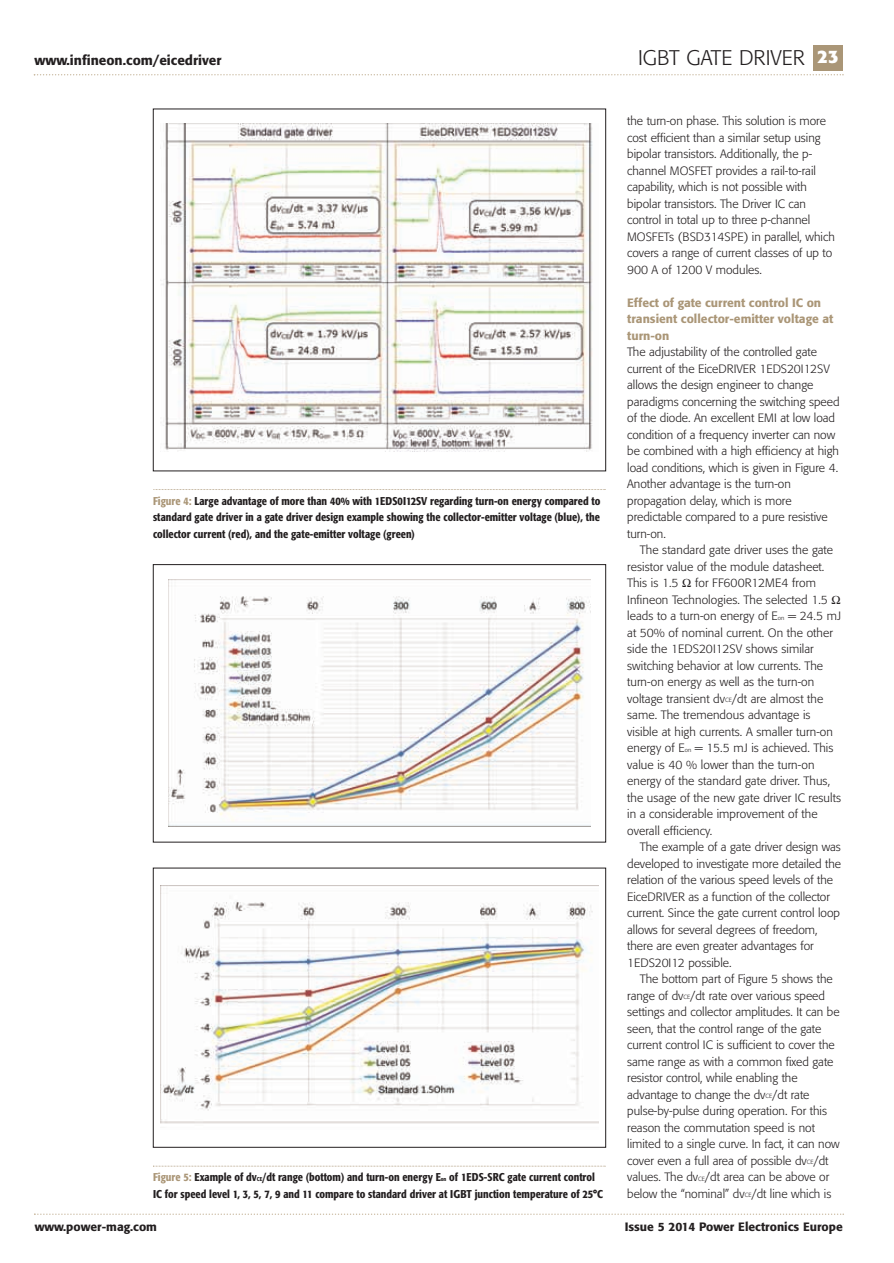
<style>
.page{position:relative;width:894px;height:1263px;background:#fff}
.page>*{position:absolute;margin:0;border:0;box-sizing:border-box;transform-origin:0 0}
.t1{font:300 21px "Formata";color:#231f20}
.t2{font:500 13.5px "Formata";color:#231f20}
.t3{font:300 12px/16.5px "Formata";color:#231f20}
.t4{font:500 12px/16.5px "Formata";color:#aa9677}
.t5{font:500 12px "Formata";color:#231f20}
.t6{font:500 condensed 11.25px/16.5px "Formata";color:#231f20;text-align:justify}
.s1{font-weight:700;font-size:18px;color:#fff}
.s2{color:#aa9677}
.s3{font-size:5.7px}
.s4{font-size:6px}
</style>
<div class="page">
<svg style="left:34px;top:74px;width:809px;height:1px"></svg>
<div style="left:813px;top:45px;width:29px;height:25px;background:#aa9677"></div>
<svg style="left:34px;top:1213px;width:809px;height:2px"></svg>
<img style="left:161px;top:124px;width:432px;height:328px">
<svg style="left:153px;top:489px;width:453px;height:1px"></svg>
<img style="left:168px;top:580px;width:422px;height:247px">
<div style="left:153px;top:564px;width:452px;height:278px;border:1px solid #231f20"></div>
<img style="left:160px;top:886px;width:438px;height:238px">
<svg style="left:153px;top:1166px;width:453px;height:1px"></svg>
<p class="t2" style="left:35px;top:54px;width:188px">www.infineon.com/eicedriver</p>
<h1 class="t1" style="left:638px;top:49px;width:202px">IGBT GATE DRIVER <span class="s1">23</span></h1>
<p class="t6" style="left:153px;top:493px;width:449px"><span class="s2">Figure 4:</span> Large advantage of more than 40% with 1EDS0I12SV regarding turn-on energy compared to standard gate driver in a gate driver design example showing the collector-emitter voltage (blue), the collector current (red), and the gate-emitter voltage (green)</p>
<p class="t6" style="left:153px;top:1170px;width:451px"><span class="s2">Figure 5:</span> Example of dv<span class="s3">CE</span>/dt range (bottom) and turn-on energy E<span class="s3">on</span> of 1EDS-SRC gate current control<br>IC for speed level 1, 3, 5, 7, 9 and 11 compare to standard driver at IGBT junction temperature of 25°C</p>
<p class="t3" style="left:627px;top:114px;width:209px">the turn-on phase. This solution is more cost efficient than a similar setup using bipolar transistors. Additionally, the p&shy;channel MOSFET provides a rail-to-rail capability, which is not possible with bipolar transistors. The Driver IC can control in total up to three p-channel MOSFETs (BSD314SPE) in parallel, which covers a range of current classes of up to 900 A of 1200 V modules.</p>
<p class="t4" style="left:627px;top:295px;width:208px">Effect of gate current control IC on transient collector-emitter voltage at turn-on</p>
<p class="t3" style="left:627px;top:345px;width:214px">The adjustability of the controlled gate current of the EiceDRIVER 1EDS20I12SV allows the design engineer to change paradigms concerning the switching speed of the diode. An excellent EMI at low load condition of a frequency inverter can now be combined with a high efficiency at high load conditions, which is given in Figure 4.<br>Another advantage is the turn-on propagation delay, which is more predictable compared to a pure resistive turn-on.</p>
<p class="t3" style="left:627px;top:543px;width:207px;text-indent:13px">The standard gate driver uses the gate resistor value of the module datasheet.<br>This is 1.5</p>
<p class="t3" style="left:627px;top:576px;width:215px;text-indent:68px">for FF600R12ME4 from Infineon Technologies. The selected 1.5 leads to a turn-on energy of E<span class="s4">on</span> = 24.5 mJ at 50% of nominal current. On the other side the 1EDS20I12SV shows similar switching behavior at low currents. The turn-on energy as well as the turn-on voltage transient dv<span class="s4">CE</span>/dt are almost the same. The tremendous advantage is visible at high currents. A smaller turn-on energy of E<span class="s4">on</span> = 15.5 mJ is achieved. This value is 40 % lower than the turn-on energy of the standard gate driver. Thus, the usage of the new gate driver IC results in a considerable improvement of the overall efficiency.</p>
<p class="t3" style="left:627px;top:840px;width:215px;text-indent:13px">The example of a gate driver design was developed to investigate more detailed the relation of the various speed levels of the EiceDRIVER as a function of the collector current. Since the gate current control loop allows for several degrees of freedom, there are even greater advantages for 1EDS20I12 possible.</p>
<p class="t3" style="left:627px;top:972px;width:214px;text-indent:13px">The bottom part of Figure 5 shows the range of dv<span class="s4">CE</span>/dt rate over various speed settings and collector amplitudes. It can be seen, that the control range of the gate current control IC is sufficient to cover the same range as with a common fixed gate resistor control, while enabling the advantage to change the dv<span class="s4">CE</span>/dt rate pulse-by-pulse during operation. For this reason the commutation speed is not limited to a single curve. In fact, it can now cover even a full area of possible dv<span class="s4">CE</span>/dt values. The dv<span class="s4">CE</span>/dt area can be above or below the “nominal” dv<span class="s4">CE</span>/dt line which is</p>
<p class="t5" style="left:35px;top:1221px;width:124px">www.power-mag.com</p>
<p class="t5" style="left:624px;top:1221px;width:220px">Issue 5 2014 Power Electronics Europe</p>
</div>
